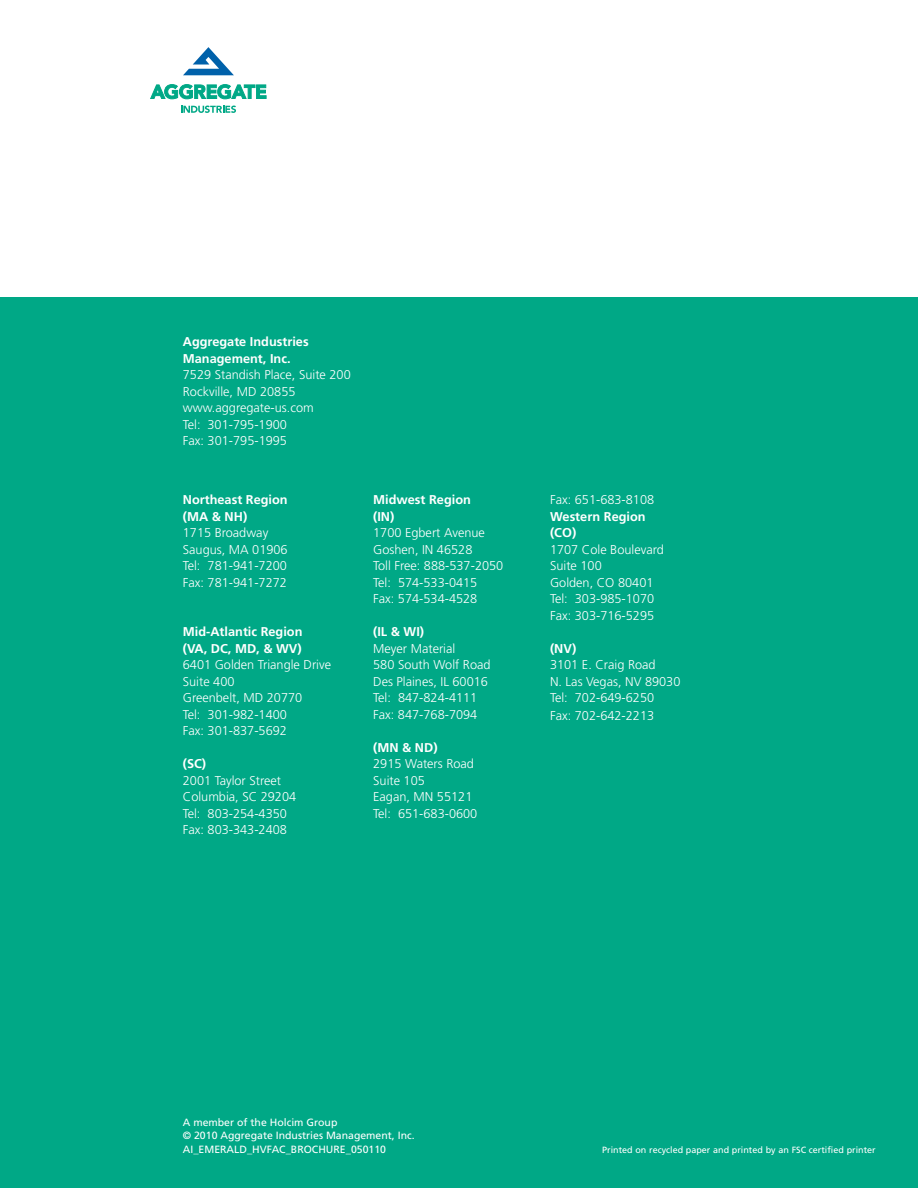
<style>
.page{position:relative;width:918px;height:1188px;background:#fff}
.page>*{position:absolute;margin:0;border:0;box-sizing:border-box;transform-origin:0 0}
.t1{font:300 12.75px/16.5px "Frutiger";color:#fff}
.t2{font:700 12.75px/16.5px "Frutiger";color:#fff}
.t3{font:10.5px/13.5px "Frutiger";color:#fff}
.t4{font:9px "Frutiger";color:#fff}
</style>
<div class="page">
<svg style="left:183px;top:47px;width:51px;height:28px"></svg>
<svg style="left:150px;top:84px;width:116px;height:15px"></svg>
<svg style="left:181px;top:106px;width:55px;height:7px"></svg>
<div style="left:0;top:297px;width:918px;height:891px;background:#00a886"></div>
<p class="t2" style="left:183px;top:334px;width:127px">Aggregate Industries<br>Management, Inc.</p>
<p class="t1" style="left:183px;top:367px;width:169px">7529 Standish Place, Suite 200<br>Rockville, MD 20855 www.aggregate-us.com<br>Tel: 301-795-1900<br>Fax: 301-795-1995</p>
<p class="t2" style="left:183px;top:492px;width:106px">Northeast Region (MA &amp; NH)</p>
<p class="t1" style="left:183px;top:525px;width:106px">1715 Broadway<br>Saugus, MA 01906<br>Tel: 781-941-7200<br>Fax: 781-941-7272</p>
<p class="t2" style="left:183px;top:624px;width:121px">Mid-Atlantic Region (VA, DC, MD, &amp; WV)</p>
<p class="t1" style="left:183px;top:657px;width:150px">6401 Golden Triangle Drive<br>Suite 400<br>Greenbelt, MD 20770<br>Tel: 301-982-1400<br>Fax: 301-837-5692</p>
<p class="t2" style="left:183px;top:756px;width:25px">(SC)</p>
<p class="t1" style="left:183px;top:772px;width:115px">2001 Taylor Street<br>Columbia, SC 29204<br>Tel: 803-254-4350<br>Fax: 803-343-2408</p>
<p class="t2" style="left:373px;top:492px;width:99px">Midwest Region (IN)</p>
<p class="t1" style="left:373px;top:525px;width:132px">1700 Egbert Avenue<br>Goshen, IN 46528<br>Toll Free: 888-537-2050<br>Tel: 574-533-0415<br>Fax: 574-534-4528</p>
<p class="t2" style="left:373px;top:624px;width:52px">(IL &amp; WI)</p>
<p class="t1" style="left:373px;top:640px;width:119px">Meyer Material<br>580 South Wolf Road<br>Des Plaines, IL 60016<br>Tel: 847-824-4111<br>Fax: 847-768-7094</p>
<p class="t2" style="left:373px;top:739px;width:66px">(MN &amp; ND)</p>
<p class="t1" style="left:373px;top:756px;width:106px">2915 Waters Road<br>Suite 105<br>Eagan, MN 55121<br>Tel: 651-683-0600</p>
<p class="t1" style="left:550px;top:492px;width:106px">Fax: 651-683-8108</p>
<p class="t2" style="left:550px;top:508px;width:97px">Western Region (CO)</p>
<p class="t1" style="left:550px;top:541px;width:115px">1707 Cole Boulevard<br>Suite 100<br>Golden, CO 80401<br>Tel: 303-985-1070<br>Fax: 303-716-5295</p>
<p class="t2" style="left:550px;top:640px;width:28px">(NV)</p>
<p class="t1" style="left:550px;top:657px;width:132px">3101 E. Craig Road<br>N. Las Vegas, NV 89030<br>Tel: 702-649-6250</p>
<p class="t1" style="left:550px;top:708px;width:106px">Fax: 702-642-2213</p>
<p class="t3" style="left:183px;top:1115px;width:233px">A member of the Holcim Group<br>© 2010 Aggregate Industries Management, Inc.<br>AI_EMERALD_HVFAC_BROCHURE_050110</p>
<p class="t3" style="left:357px;top:1142px;width:19px">222</p>
<p class="t4" style="left:602px;top:1144px;width:275px">Printed on recycled paper and printed by an FSC certified printer</p>
</div>
